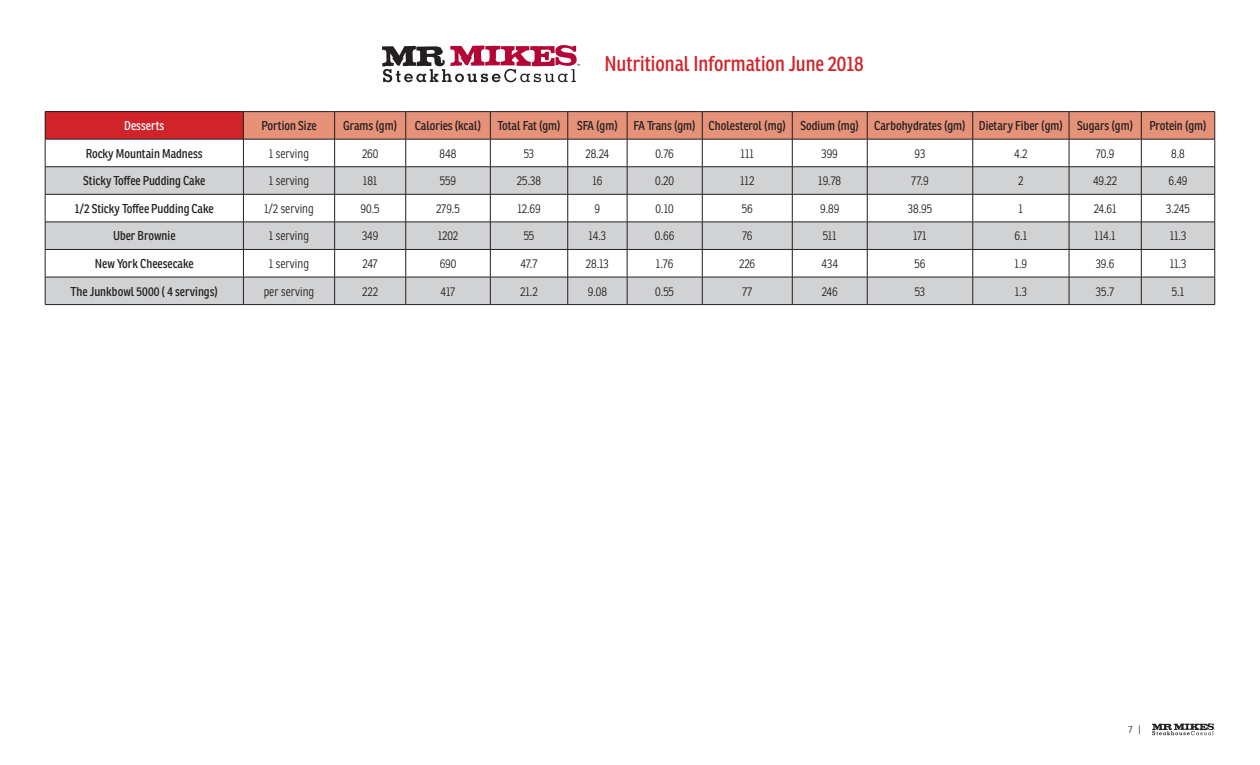
<style>
.page{position:relative;width:1260px;height:765px;background:#fff}
.page>*{position:absolute;margin:0;border:0;box-sizing:border-box;transform-origin:0 0}
.t1{font:20.75px "Ronnia Cond";color:#d1232a}
.t2{font:300 12.5px "Ronnia Cond";color:#231f20}
.t3{font:12.5px "Ronnia Cond";color:#231f20}
.t4{font:12.5px "Ronnia Cond";color:#fff}
.t5{font:300 10px "Ronnia Cond";color:#231f20}
</style>
<div class="page">
<svg style="left:1152px;top:723px;width:63px;height:12px"></svg>
<svg style="left:382px;top:45px;width:198px;height:37px"></svg>
<div style="left:45px;top:112px;width:198px;height:27px;background:#d1232a"></div>
<svg style="left:46px;top:168px;width:197px;height:136px;fill:#d1d2d4"></svg>
<hr style="left:45px;top:111px;width:198px;height:1px;background:#231f20">
<hr style="left:243px;top:111px;width:92px;height:1px;background:#231f20">
<hr style="left:335px;top:111px;width:71px;height:1px;background:#231f20">
<hr style="left:406px;top:111px;width:84px;height:1px;background:#231f20">
<hr style="left:490px;top:111px;width:78px;height:1px;background:#231f20">
<hr style="left:568px;top:111px;width:59px;height:1px;background:#231f20">
<hr style="left:627px;top:111px;width:75px;height:1px;background:#231f20">
<hr style="left:702px;top:111px;width:90px;height:1px;background:#231f20">
<hr style="left:792px;top:111px;width:75px;height:1px;background:#231f20">
<hr style="left:867px;top:111px;width:106px;height:1px;background:#231f20">
<hr style="left:973px;top:111px;width:96px;height:1px;background:#231f20">
<hr style="left:1069px;top:111px;width:72px;height:1px;background:#231f20">
<hr style="left:1141px;top:111px;width:74px;height:1px;background:#231f20">
<hr style="left:45px;top:139px;width:198px;height:1px;background:#231f20">
<hr style="left:45px;top:167px;width:198px;height:1px;background:#231f20">
<hr style="left:45px;top:194px;width:198px;height:1px;background:#231f20">
<hr style="left:45px;top:222px;width:198px;height:1px;background:#231f20">
<hr style="left:45px;top:249px;width:198px;height:1px;background:#231f20">
<hr style="left:45px;top:277px;width:198px;height:1px;background:#231f20">
<svg style="left:45px;top:112px;width:1px;height:192px"></svg>
<svg style="left:243px;top:112px;width:973px;height:192px"></svg>
<hr style="left:45px;top:304px;width:198px;height:1px;background:#231f20">
<hr style="left:243px;top:304px;width:92px;height:1px;background:#231f20">
<hr style="left:335px;top:304px;width:71px;height:1px;background:#231f20">
<hr style="left:406px;top:304px;width:84px;height:1px;background:#231f20">
<hr style="left:490px;top:304px;width:78px;height:1px;background:#231f20">
<hr style="left:568px;top:304px;width:59px;height:1px;background:#231f20">
<hr style="left:627px;top:304px;width:75px;height:1px;background:#231f20">
<hr style="left:702px;top:304px;width:90px;height:1px;background:#231f20">
<hr style="left:792px;top:304px;width:75px;height:1px;background:#231f20">
<hr style="left:867px;top:304px;width:106px;height:1px;background:#231f20">
<hr style="left:973px;top:304px;width:96px;height:1px;background:#231f20">
<hr style="left:1069px;top:304px;width:72px;height:1px;background:#231f20">
<hr style="left:1141px;top:304px;width:74px;height:1px;background:#231f20">
<h1 class="t1" style="left:604px;top:51px;width:261px">Nutritional Information June 2018</h1>
<p class="t4" style="left:124px;top:118px;width:42px">Desserts</p>
<p class="t3" style="left:262px;top:118px;width:57px">Portion Size</p>
<p class="t3" style="left:343px;top:118px;width:55px">Grams (gm)</p>
<p class="t3" style="left:415px;top:118px;width:68px">Calories (kcal)</p>
<p class="t3" style="left:497px;top:118px;width:65px">Total Fat (gm)</p>
<p class="t3" style="left:577px;top:118px;width:42px">SFA (gm)</p>
<p class="t3" style="left:634px;top:118px;width:501px">FA Trans (gm) Cholesterol (mg) Sodium (mg) Carbohydrates (gm) Dietary Fiber (gm) Sugars (gm)</p>
<p class="t3" style="left:1149px;top:118px;width:59px">Protein (gm)</p>
<p class="t3" style="left:86px;top:145px;width:118px">Rocky Mountain Madness</p>
<p class="t2" style="left:269px;top:146px;width:42px">1 serving</p>
<p class="t2" style="left:362px;top:146px;width:18px">260</p>
<p class="t2" style="left:440px;top:146px;width:18px">848</p>
<p class="t2" style="left:524px;top:146px;width:12px">53</p>
<p class="t2" style="left:586px;top:146px;width:25px">28.24</p>
<p class="t2" style="left:655px;top:146px;width:20px">0.76</p>
<p class="t2" style="left:741px;top:146px;width:15px">111</p>
<p class="t2" style="left:822px;top:146px;width:18px">399</p>
<p class="t2" style="left:915px;top:146px;width:12px">93</p>
<p class="t2" style="left:1014px;top:146px;width:15px">4.2</p>
<p class="t2" style="left:1096px;top:146px;width:20px">70.9</p>
<p class="t2" style="left:1171px;top:146px;width:15px">8.8</p>
<p class="t3" style="left:83px;top:173px;width:123px">Sticky Toffee Pudding Cake</p>
<p class="t2" style="left:269px;top:173px;width:42px">1 serving</p>
<p class="t2" style="left:363px;top:173px;width:16px">181</p>
<p class="t2" style="left:440px;top:173px;width:18px">559</p>
<p class="t2" style="left:517px;top:173px;width:26px">25.38</p>
<p class="t2" style="left:592px;top:173px;width:11px">16</p>
<p class="t2" style="left:655px;top:173px;width:20px">0.20</p>
<p class="t2" style="left:740px;top:173px;width:16px">112</p>
<p class="t2" style="left:818px;top:173px;width:25px">19.78</p>
<p class="t2" style="left:911px;top:173px;width:19px">77.9</p>
<p class="t2" style="left:1018px;top:173px;width:7px">2</p>
<p class="t2" style="left:1093px;top:173px;width:26px">49.22</p>
<p class="t2" style="left:1168px;top:173px;width:21px">6.49</p>
<p class="t3" style="left:75px;top:201px;width:140px">1/2 Sticky Toffee Pudding Cake</p>
<p class="t2" style="left:264px;top:201px;width:51px">1/2 serving</p>
<p class="t2" style="left:361px;top:201px;width:21px">90.5</p>
<p class="t2" style="left:436px;top:201px;width:25px">279.5</p>
<p class="t2" style="left:517px;top:201px;width:25px">12.69</p>
<p class="t2" style="left:595px;top:201px;width:7px">9</p>
<p class="t2" style="left:656px;top:201px;width:20px">0.10</p>
<p class="t2" style="left:742px;top:201px;width:12px">56</p>
<p class="t2" style="left:820px;top:201px;width:21px">9.89</p>
<p class="t2" style="left:908px;top:201px;width:26px">38.95</p>
<p class="t2" style="left:1019px;top:201px;width:6px">1</p>
<p class="t2" style="left:1094px;top:201px;width:24px">24.61</p>
<p class="t2" style="left:1166px;top:201px;width:25px">3.245</p>
<p class="t3" style="left:113px;top:228px;width:64px">Uber Brownie</p>
<p class="t2" style="left:269px;top:229px;width:42px">1 serving</p>
<p class="t2" style="left:362px;top:229px;width:18px">349</p>
<p class="t2" style="left:438px;top:229px;width:22px">1202</p>
<p class="t2" style="left:524px;top:229px;width:12px">55</p>
<p class="t2" style="left:589px;top:229px;width:19px">14.3</p>
<p class="t2" style="left:655px;top:229px;width:21px">0.66</p>
<p class="t2" style="left:742px;top:229px;width:12px">76</p>
<p class="t2" style="left:823px;top:229px;width:16px">511</p>
<p class="t2" style="left:913px;top:229px;width:15px">171</p>
<p class="t2" style="left:1015px;top:229px;width:14px">6.1</p>
<p class="t2" style="left:1095px;top:229px;width:23px">114.1</p>
<p class="t2" style="left:1170px;top:229px;width:18px">11.3</p>
<p class="t3" style="left:95px;top:256px;width:100px">New York Cheesecake</p>
<p class="t2" style="left:269px;top:256px;width:42px">1 serving</p>
<p class="t2" style="left:363px;top:256px;width:17px">247</p>
<p class="t2" style="left:440px;top:256px;width:18px">690</p>
<p class="t2" style="left:521px;top:256px;width:18px">47.7</p>
<p class="t2" style="left:586px;top:256px;width:24px">28.13</p>
<p class="t2" style="left:656px;top:256px;width:19px">1.76</p>
<p class="t2" style="left:739px;top:256px;width:17px">226</p>
<p class="t2" style="left:822px;top:256px;width:18px">434</p>
<p class="t2" style="left:915px;top:256px;width:12px">56</p>
<p class="t2" style="left:1015px;top:256px;width:14px">1.9</p>
<p class="t2" style="left:1096px;top:256px;width:20px">39.6</p>
<p class="t2" style="left:1170px;top:256px;width:18px">11.3</p>
<p class="t3" style="left:71px;top:283px;width:149px">The Junkbowl 5000 ( 4 servings)</p>
<p class="t2" style="left:264px;top:284px;width:52px">per serving</p>
<p class="t2" style="left:362px;top:284px;width:17px">222</p>
<p class="t2" style="left:441px;top:284px;width:16px">417</p>
<p class="t2" style="left:520px;top:284px;width:19px">21.2</p>
<p class="t2" style="left:588px;top:284px;width:21px">9.08</p>
<p class="t2" style="left:655px;top:284px;width:20px">0.55</p>
<p class="t2" style="left:742px;top:284px;width:12px">77</p>
<p class="t2" style="left:822px;top:284px;width:18px">246</p>
<p class="t2" style="left:915px;top:284px;width:12px">53</p>
<p class="t2" style="left:1015px;top:284px;width:14px">1.3</p>
<p class="t2" style="left:1096px;top:284px;width:20px">35.7</p>
<p class="t2" style="left:1172px;top:284px;width:14px">5.1</p>
<p class="t5" style="left:1128px;top:724px;width:14px">7 |</p>
</div>
